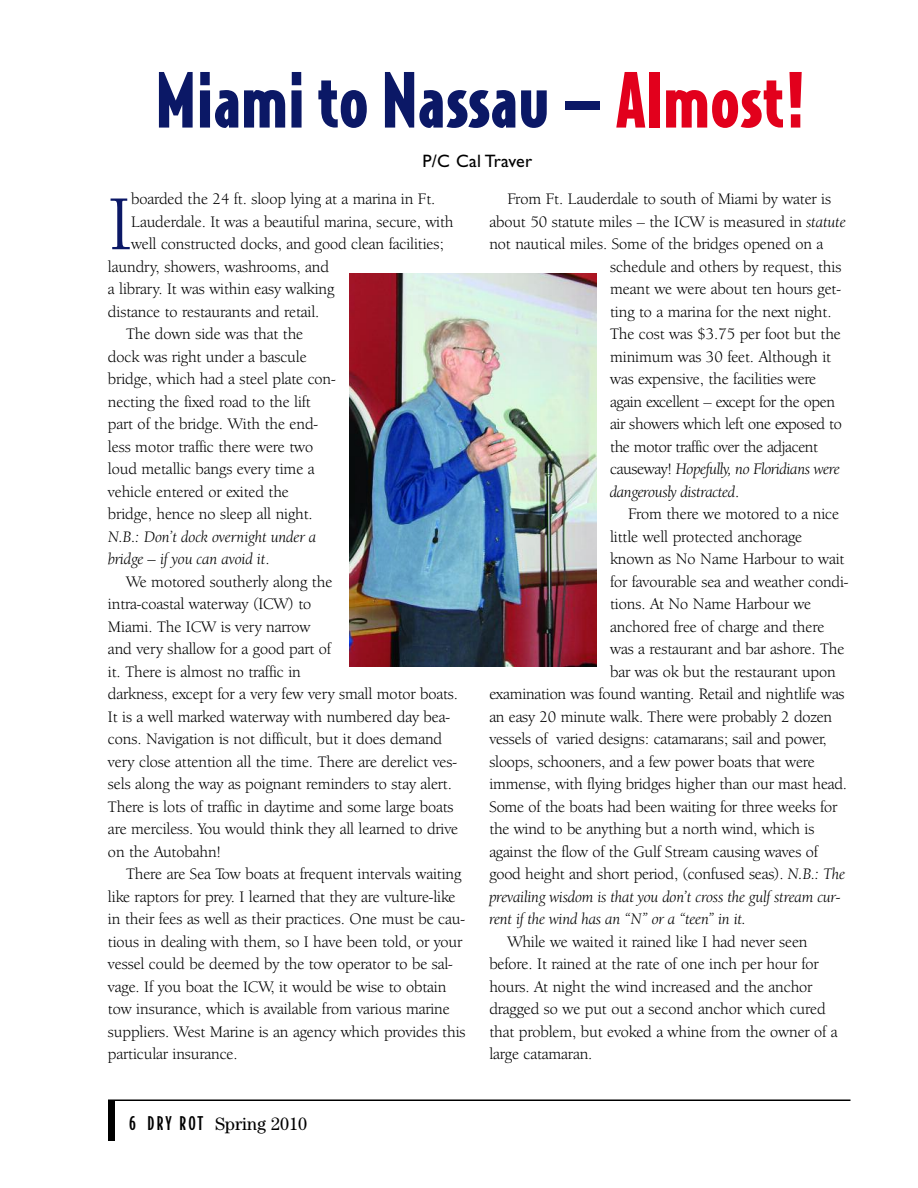
<style>
.page{position:relative;width:918px;height:1188px;background:#fff}
.page>*{position:absolute;margin:0;border:0;box-sizing:border-box;transform-origin:0 0}
.t1{font:79.95px "Berkeley Oldstyle IT Cby BT";color:#0b1866}
.t2{font:900 72px "Bodega Sans";letter-spacing:.01em;color:#0b1866}
.t3{font:18px "Century";color:#000}
.t4{font:18px "Gill Sans";letter-spacing:.015em;color:#000}
.t5{font:16.5px/22.5px "Berkeley Oldstyle IT Cby BT";letter-spacing:-.005em;color:#000}
.t6{font:italic 16.5px/22.5px "Berkeley Oldstyle IT Cby BT";letter-spacing:-.01em;color:#000}
.s1{color:#e2001c}
.s2{font-style:normal}
.s3{font-family:"Bodega Sans";font-weight:500}
.s4{font-style:italic}
</style>
<div class="page">
<hr style="left:108px;top:1100px;width:742px;height:1px;background:#000">
<div style="left:108px;top:1100px;width:7px;height:41px;background:#000"></div>
<img style="left:350px;top:273px;width:247px;height:393px">
<h2 class="t2" style="left:155px;top:61px;width:649px">Miami to Nassau — <span class="s1">Almost!</span></h2>
<p class="t4" style="left:423px;top:154px;width:111px">P/C Cal Traver</p>
<h1 class="t1" style="left:108px;top:193px;width:25px">I</h1>
<p class="t5" style="left:131px;top:189px;width:306px">boarded the 24 ft. sloop lying at a marina in Ft.</p>
<p class="t5" style="left:131px;top:212px;width:324px">Lauderdale. It was a beautiful marina, secure, with</p>
<p class="t5" style="left:131px;top:234px;width:314px">well constructed docks, and good clean facilities;</p>
<p class="t5" style="left:108px;top:257px;width:223px">laundry, showers, washrooms, and</p>
<p class="t5" style="left:108px;top:279px;width:228px">a library. It was within easy walking</p>
<p class="t5" style="left:108px;top:302px;width:213px">distance to restaurants and retail.</p>
<p class="t5" style="left:126px;top:324px;width:179px">The down side was that the</p>
<p class="t5" style="left:108px;top:347px;width:200px">dock was right under a bascule</p>
<p class="t5" style="left:108px;top:369px;width:229px">bridge, which had a steel plate con-</p>
<p class="t5" style="left:108px;top:392px;width:204px">necting the fixed road to the lift</p>
<p class="t5" style="left:108px;top:414px;width:212px">part of the bridge. With the end-</p>
<p class="t5" style="left:108px;top:437px;width:207px">less motor traffic there were two</p>
<p class="t5" style="left:108px;top:459px;width:208px">loud metallic bangs every time a</p>
<p class="t5" style="left:108px;top:482px;width:182px">vehicle entered or exited the</p>
<p class="t5" style="left:108px;top:504px;width:206px">bridge, hence no sleep all night.</p>
<p class="t6" style="left:108px;top:527px;width:210px">N.B.: Don’t dock overnight under a bridge – if you can avoid it<span class="s2">.</span></p>
<p class="t5" style="left:108px;top:572px;width:352px;text-indent:18px">We motored southerly along the<br>intra-coastal waterway (ICW) to<br>Miami. The ICW is very narrow<br>and very shallow for a good part of<br>it. There is almost no traffic in<br>darkness, except for a very few very small motor boats.<br>It is a well marked waterway with numbered day bea&shy;cons. Navigation is not difficult, but it does demand very close attention all the time. There are derelict ves&shy;sels along the way as poignant reminders to stay alert.<br>There is lots of traffic in daytime and some large boats are merciless. You would think they all learned to drive on the Autobahn!</p>
<p class="t5" style="left:108px;top:864px;width:359px;text-indent:18px">There are Sea Tow boats at frequent intervals waiting like raptors for prey. I learned that they are vulture-like in their fees as well as their practices. One must be cau&shy;tious in dealing with them, so I have been told, or your vessel could be deemed by the tow operator to be sal&shy;vage. If you boat the ICW, it would be wise to obtain tow insurance, which is available from various marine suppliers. West Marine is an agency which provides this particular insurance.</p>
<p class="t3" style="left:129px;top:1117px;width:180px"><span class="s3">6 DRY ROT</span> Spring 2010</p>
<p class="t5" style="left:507px;top:189px;width:325px">From Ft. Lauderdale to south of Miami by water is</p>
<p class="t5" style="left:489px;top:212px;width:358px">about 50 statute miles – the ICW is measured in <span class="s4">statute</span></p>
<p class="t5" style="left:489px;top:234px;width:335px">not nautical miles. Some of the bridges opened on a</p>
<p class="t5" style="left:610px;top:257px;width:233px">schedule and others by request, this</p>
<p class="t5" style="left:610px;top:279px;width:232px">meant we were about ten hours get-</p>
<p class="t5" style="left:610px;top:302px;width:223px">ting to a marina for the next night.</p>
<p class="t5" style="left:610px;top:324px;width:232px">The cost was $3.75 per foot but the</p>
<p class="t5" style="left:610px;top:347px;width:223px">minimum was 30 feet. Although it</p>
<p class="t5" style="left:610px;top:369px;width:208px">was expensive, the facilities were</p>
<p class="t5" style="left:610px;top:392px;width:227px">again excellent – except for the open</p>
<p class="t5" style="left:610px;top:414px;width:233px">air showers which left one exposed to</p>
<p class="t5" style="left:610px;top:437px;width:209px">the motor traffic over the adjacent</p>
<p class="t6" style="left:610px;top:459px;width:231px"><span class="s2">causeway!</span> Hopefully, no Floridians were</p>
<p class="t6" style="left:610px;top:482px;width:131px">dangerously distracted<span class="s2">.</span></p>
<p class="t5" style="left:628px;top:504px;width:212px">From there we motored to a nice</p>
<p class="t5" style="left:610px;top:527px;width:194px">little well protected anchorage</p>
<p class="t5" style="left:610px;top:549px;width:236px">known as No Name Harbour to wait</p>
<p class="t5" style="left:610px;top:572px;width:240px">for favourable sea and weather condi-</p>
<p class="t5" style="left:610px;top:594px;width:203px">tions. At No Name Harbour we</p>
<p class="t5" style="left:610px;top:617px;width:216px">anchored free of charge and there</p>
<p class="t5" style="left:610px;top:639px;width:236px">was a restaurant and bar ashore. The</p>
<p class="t5" style="left:610px;top:662px;width:227px">bar was ok but the restaurant upon</p>
<p class="t5" style="left:489px;top:684px;width:357px">examination was found wanting. Retail and nightlife was</p>
<p class="t5" style="left:489px;top:707px;width:344px">an easy 20 minute walk. There were probably 2 dozen</p>
<p class="t5" style="left:489px;top:729px;width:339px">vessels of varied designs: catamarans; sail and power,</p>
<p class="t5" style="left:489px;top:752px;width:327px">sloops, schooners, and a few power boats that were</p>
<p class="t5" style="left:489px;top:774px;width:359px">immense, with flying bridges higher than our mast head.</p>
<p class="t5" style="left:489px;top:797px;width:349px">Some of the boats had been waiting for three weeks for</p>
<p class="t5" style="left:489px;top:819px;width:327px">the wind to be anything but a north wind, which is</p>
<p class="t5" style="left:489px;top:842px;width:330px">against the flow of the Gulf Stream causing waves of</p>
<p class="t5" style="left:489px;top:864px;width:358px">good height and short period, (confused seas). <span class="s4">N.B.: The</span></p>
<p class="t6" style="left:489px;top:887px;width:353px">prevailing wisdom is that you don’t cross the gulf stream cur-</p>
<p class="t6" style="left:489px;top:909px;width:258px">rent if the wind has an “N” or a “teen” in it.</p>
<p class="t5" style="left:489px;top:932px;width:350px;text-indent:18px">While we waited it rained like I had never seen before. It rained at the rate of one inch per hour for hours. At night the wind increased and the anchor dragged so we put out a second anchor which cured that problem, but evoked a whine from the owner of a large catamaran.</p>
</div>
